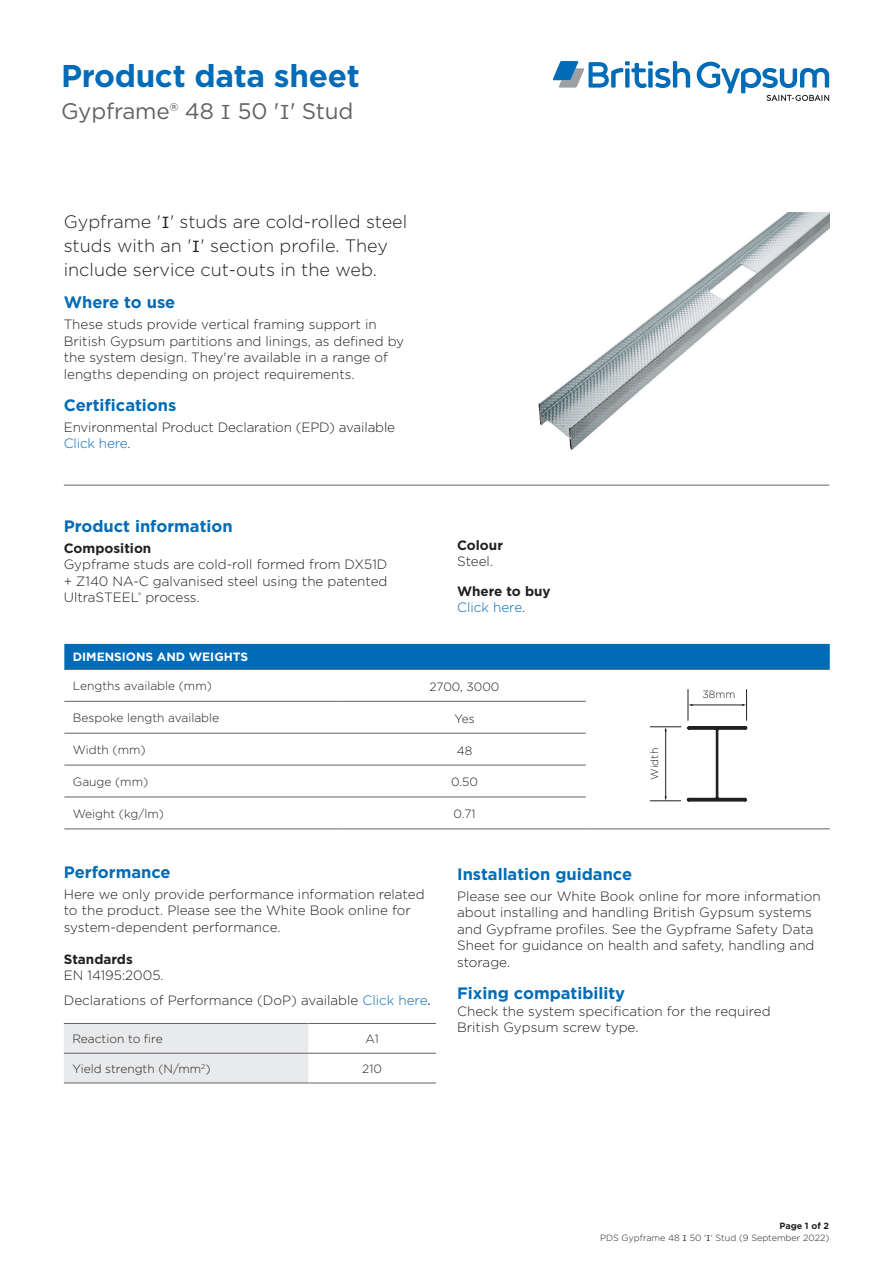
<style>
.page{position:relative;width:893px;height:1263px;background:#fff}
.page>*{position:absolute;margin:0;border:0;box-sizing:border-box;transform-origin:0 0}
.t1{font:700 31.5px "Gotham";letter-spacing:-.01em;color:#006cb7}
.t2{font:22.5px "Gotham";letter-spacing:-.01em;color:#636366}
.t3{font:300 18px/24px "Gotham";color:#231f20}
.t4{font:700 16.5px "Gotham";color:#006cb7}
.t5{font:300 13.5px/16.5px "Gotham";color:#231f20}
.t6{font:700 13.5px "Gotham";color:#231f20}
.t7{font:300 13.5px "Gotham";color:#006cb7}
.t8{font:300 12px "Gotham";color:#231f20}
.t9{font:700 12px "Gotham";color:#fff}
.t10{font:300 10.5px "Gotham";color:#231f20}
.t11{font:300 9px/12px "Gotham";color:#231f20;text-align:right}
.s1{font-family:"Ubuntu Mono"}
.s2{font-family:"Ubuntu Mono";font-weight:400}
.s3{color:#006cb7}
.s4{color:#231f20}
.s5{font-weight:400}
.s6{font-weight:700}
</style>
<div class="page">
<svg style="left:553px;top:61px;width:137px;height:27px"></svg>
<svg style="left:697px;top:62px;width:132px;height:39px"></svg>
<img style="left:538px;top:213px;width:291px;height:237px">
<div style="left:64px;top:644px;width:766px;height:25px;background:#006cb7"></div>
<svg style="left:64px;top:689px;width:684px;height:113px"></svg>
<hr style="left:64px;top:669px;width:279px;height:1px;background:#636366">
<hr style="left:343px;top:669px;width:243px;height:1px;background:#636366">
<hr style="left:586px;top:669px;width:244px;height:1px;background:#636366">
<hr style="left:64px;top:701px;width:279px;height:1px;background:#636366">
<hr style="left:343px;top:701px;width:243px;height:1px;background:#636366">
<hr style="left:64px;top:733px;width:279px;height:1px;background:#636366">
<hr style="left:343px;top:733px;width:243px;height:1px;background:#636366">
<hr style="left:64px;top:765px;width:279px;height:1px;background:#636366">
<hr style="left:343px;top:765px;width:243px;height:1px;background:#636366">
<hr style="left:64px;top:797px;width:279px;height:1px;background:#636366">
<hr style="left:343px;top:797px;width:243px;height:1px;background:#636366">
<hr style="left:64px;top:828px;width:279px;height:1px;background:#636366">
<hr style="left:343px;top:828px;width:243px;height:1px;background:#636366">
<hr style="left:586px;top:828px;width:244px;height:1px;background:#636366">
<svg style="left:64px;top:1024px;width:372px;height:58px"></svg>
<hr style="left:64px;top:1023px;width:244px;height:1px;background:#636366">
<hr style="left:308px;top:1023px;width:128px;height:1px;background:#636366">
<hr style="left:64px;top:1053px;width:244px;height:1px;background:#636366">
<hr style="left:308px;top:1053px;width:128px;height:1px;background:#636366">
<hr style="left:64px;top:1082px;width:244px;height:1px;background:#636366">
<hr style="left:308px;top:1082px;width:128px;height:1px;background:#636366">
<hr style="left:64px;top:485px;width:765px;height:1px;background:#636366">
<svg style="left:686px;top:725px;width:62px;height:77px"></svg>
<hr style="left:650px;top:800px;width:31px;height:1px;background:#231f20">
<hr style="left:688px;top:689px;width:1px;height:31px;background:#231f20">
<hr style="left:691px;top:705px;width:53px;height:1px;background:#231f20">
<hr style="left:665px;top:730px;width:1px;height:68px;background:#231f20">
<hr style="left:746px;top:689px;width:1px;height:31px;background:#231f20">
<hr style="left:650px;top:726px;width:31px;height:1px;background:#231f20">
<h1 class="t1" style="left:61px;top:55px;width:300px">Product data sheet</h1>
<h2 class="t2" style="left:61px;top:96px;width:294px">Gypframe® 48 <span class="s1">I</span> 50 '<span class="s1">I</span>' Stud</h2>
<p class="t3" style="left:64px;top:209px;width:345px">Gypframe '<span class="s2">I</span>' studs are cold-rolled steel studs with an '<span class="s2">I</span>' section profile. They include service cut-outs in the web.</p>
<p class="t4" style="left:64px;top:292px;width:113px">Where to use</p>
<p class="t5" style="left:64px;top:316px;width:342px">These studs provide vertical framing support in British Gypsum partitions and linings, as defined by the system design. They're available in a range of lengths depending on project requirements.</p>
<p class="t4" style="left:64px;top:394px;width:114px">Certifications</p>
<p class="t5" style="left:64px;top:418px;width:333px">Environmental Product Declaration (EPD) available<br><span class="s3">Click here</span>.</p>
<p class="t4" style="left:64px;top:515px;width:170px">Product information</p>
<p class="t6" style="left:64px;top:539px;width:89px">Composition</p>
<p class="t5" style="left:64px;top:556px;width:325px;text-align:justify">Gypframe studs are cold-roll formed from DX51D + Z140 NA-C galvanised steel using the patented UltraSTEEL<sup>®</sup> process.</p>
<p class="t6" style="left:457px;top:536px;width:47px">Colour</p>
<p class="t5" style="left:457px;top:553px;width:38px">Steel.</p>
<p class="t6" style="left:457px;top:582px;width:95px">Where to buy</p>
<p class="t7" style="left:457px;top:599px;width:70px">Click here<span class="s4">.</span></p>
<p class="t9" style="left:73px;top:649px;width:177px">DIMENSIONS AND WEIGHTS</p>
<p class="t8" style="left:73px;top:678px;width:141px">Lengths available (mm)</p>
<p class="t8" style="left:430px;top:679px;width:71px">2700, 3000</p>
<p class="t8" style="left:73px;top:710px;width:148px">Bespoke length available</p>
<p class="t8" style="left:454px;top:711px;width:22px">Yes</p>
<p class="t8" style="left:73px;top:742px;width:74px">Width (mm)</p>
<p class="t8" style="left:457px;top:743px;width:17px">48</p>
<p class="t8" style="left:73px;top:774px;width:77px">Gauge (mm)</p>
<p class="t8" style="left:451px;top:774px;width:28px">0.50</p>
<p class="t8" style="left:73px;top:806px;width:93px">Weight (kg/lm)</p>
<p class="t8" style="left:453px;top:806px;width:23px">0.71</p>
<p class="t10" style="left:648px;top:780px;width:33px;rotate:-90deg">Width</p>
<p class="t10" style="left:702px;top:687px;width:34px">38mm</p>
<p class="t4" style="left:64px;top:861px;width:108px">Performance</p>
<p class="t5" style="left:64px;top:885px;width:362px">Here we only provide performance information related to the product. Please see the White Book online for system-dependent performance.</p>
<p class="t6" style="left:64px;top:950px;width:71px">Standards</p>
<p class="t5" style="left:64px;top:967px;width:101px">EN 14195:2005.</p>
<p class="t5" style="left:64px;top:992px;width:369px">Declarations of Performance (DoP) available <span class="s3">Click here</span><span class="s5">.</span></p>
<p class="t8" style="left:72px;top:1031px;width:92px">Reaction to fire</p>
<p class="t8" style="left:365px;top:1031px;width:15px">A1</p>
<p class="t8" style="left:72px;top:1061px;width:140px">Yield strength (N/mm<sup>2</sup>)</p>
<p class="t8" style="left:362px;top:1061px;width:21px">210</p>
<p class="t4" style="left:457px;top:863px;width:177px">Installation guidance</p>
<p class="t5" style="left:457px;top:887px;width:365px">Please see our White Book online for more information about installing and handling British Gypsum systems and Gypframe profiles. See the Gypframe Safety Data Sheet for guidance on health and safety, handling and storage.</p>
<p class="t4" style="left:457px;top:982px;width:170px">Fixing compatibility</p>
<p class="t5" style="left:457px;top:1002px;width:315px">Check the system specification for the required<br>British Gypsum screw type.</p>
<p class="t11" style="left:600px;top:1219px;width:231px"><span class="s6">Page 1 of 2<br></span>PDS Gypframe 48 <span class="s2">I</span> 50 '<span class="s2">I</span>' Stud (9 September 2022)</p>
</div>
